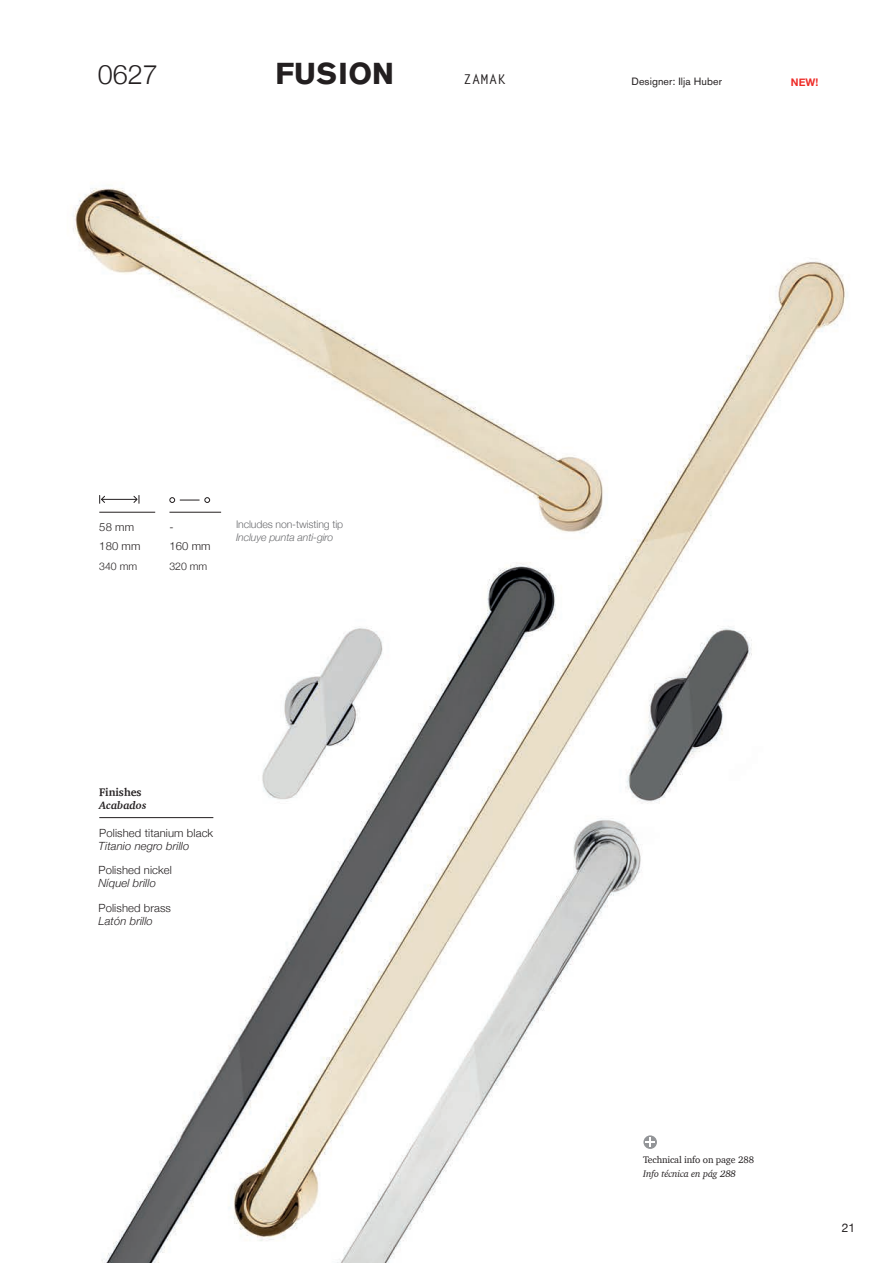
<style>
.page{position:relative;width:893px;height:1263px;background:#fff}
.page>*{position:absolute;margin:0;border:0;box-sizing:border-box;transform-origin:0 0}
.t1{font:700 30px "Akzidenz Grotesk Pro";letter-spacing:.02em;color:#231f20}
.t2{font:300 27px "Helvetica Neue";color:#231f20}
.t3{font:700 13.5px "Letter Gothic Std";letter-spacing:.03em;color:#231f20}
.t4{font:12px "Helvetica Neue";color:#231f20}
.t5{font:300 11.25px "Helvetica Neue";letter-spacing:.01em;color:#231f20}
.t6{font:italic 300 11.25px "Helvetica Neue";letter-spacing:.01em;color:#231f20}
.t7{font:700 11.25px "Charter";color:#231f20}
.t8{font:italic 700 10.95px "Charter";color:#231f20}
.t9{font:300 10.5px "Helvetica Neue";letter-spacing:-.01em;color:#6c6d70}
.t10{font:italic 300 10.5px "Helvetica Neue";letter-spacing:-.01em;color:#6c6d70}
.t11{font:10.5px "Akzidenz Grotesk Pro";letter-spacing:.01em;color:#231f20}
.t12{font:300 10.5px "Helvetica Neue";color:#231f20}
.t13{font:700 10.5px "Helvetica Neue";color:#ee2d29}
.t14{font:9.75px "Charter";letter-spacing:-.015em;color:#231f20}
.t15{font:italic 9.75px "Charter";letter-spacing:-.015em;color:#231f20}
</style>
<div class="page">
<img style="left:73px;top:188px;width:773px;height:1075px">
<svg style="left:643px;top:1135px;width:14px;height:14px"></svg>
<svg style="left:646px;top:1137px;width:9px;height:9px"></svg>
<hr style="left:99px;top:817px;width:114px;height:1px;background:#231f20">
<hr style="left:99px;top:512px;width:56px;height:1px;background:#231f20">
<hr style="left:169px;top:512px;width:52px;height:1px;background:#231f20">
<hr style="left:102px;top:499px;width:35px;height:1px;background:#231f20">
<svg style="left:99px;top:495px;width:7px;height:8px"></svg>
<svg style="left:133px;top:495px;width:7px;height:8px"></svg>
<svg style="left:169px;top:497px;width:41px;height:6px"></svg>
<h2 class="t2" style="left:98px;top:53px;width:62px">0627</h2>
<h1 class="t1" style="left:275px;top:54px;width:120px">FUSION</h1>
<p class="t3" style="left:463px;top:71px;width:44px">ZAMAK</p>
<p class="t11" style="left:631px;top:74px;width:92px">Designer: Ilja Huber</p>
<p class="t13" style="left:791px;top:74px;width:29px">NEW!</p>
<p class="t5" style="left:99px;top:518px;width:36px">58 mm</p>
<p class="t5" style="left:169px;top:518px;width:6px">-</p>
<p class="t5" style="left:99px;top:537px;width:43px">180 mm</p>
<p class="t5" style="left:169px;top:537px;width:43px">160 mm</p>
<p class="t12" style="left:99px;top:557px;width:39px">340 mm</p>
<p class="t12" style="left:169px;top:557px;width:39px">320 mm</p>
<p class="t9" style="left:236px;top:516px;width:109px">Includes non-twisting tip</p>
<p class="t10" style="left:236px;top:528px;width:99px">Incluye punta anti-giro</p>
<p class="t7" style="left:99px;top:782px;width:44px">Finishes</p>
<p class="t8" style="left:99px;top:796px;width:49px">Acabados</p>
<p class="t5" style="left:99px;top:824px;width:115px">Polished titanium black</p>
<p class="t6" style="left:99px;top:837px;width:92px">Titanio negro brillo</p>
<p class="t5" style="left:99px;top:861px;width:75px">Polished nickel</p>
<p class="t6" style="left:99px;top:874px;width:59px">Níquel brillo</p>
<p class="t5" style="left:99px;top:898px;width:74px">Polished brass</p>
<p class="t6" style="left:99px;top:912px;width:56px">Latón brillo</p>
<p class="t14" style="left:643px;top:1152px;width:112px">Technical info on page 288</p>
<p class="t15" style="left:643px;top:1165px;width:94px">Info técnica en pág 288</p>
<p class="t4" style="left:842px;top:1219px;width:15px">21</p>
</div>
